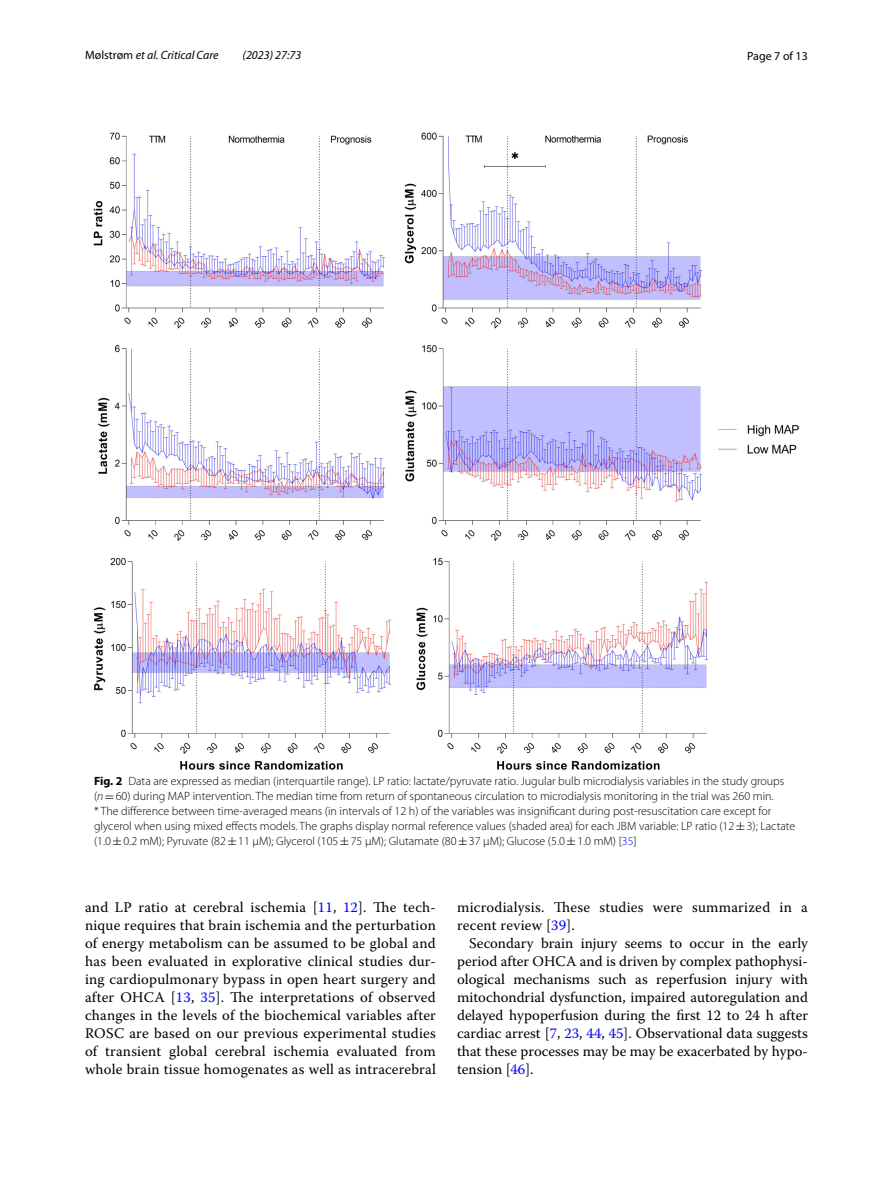
<style>
.page{position:relative;width:893px;height:1187px;background:#fff}
.page>*{position:absolute;margin:0;border:0;box-sizing:border-box;transform-origin:0 0}
.t1{font:14.7px/18px "Warnock Pro";letter-spacing:.015em;color:#000;text-align:justify}
.t2{font:300 12px/15px "Myriad Pro";color:#000}
.t3{font:italic 12px "Myriad Pro";color:#000}
.t4{font:12px "Myriad Pro";color:#000}
.s1{font-style:normal}
.s2{font-weight:700}
.s3{font-style:italic}
.s4{font-family:"MTSY";font-weight:400}
.s5{color:#00f}
</style>
<div class="page">
<img style="left:94px;top:133px;width:705px;height:636px">
<p class="t3" style="left:85px;top:48px;width:135px"><span class="s1">Mølstrøm</span> et al. Critical Care</p>
<p class="t3" style="left:243px;top:48px;width:60px">(2023) 27:73</p>
<p class="t4" style="left:747px;top:48px;width:62px">Page 7 of 13</p>
<p class="t2" style="left:94px;top:773px;width:703px"><span class="s2">Fig. 2</span> Data are expressed as median (interquartile range). LP ratio: lactate/pyruvate ratio. Jugular bulb microdialysis variables in the study groups (<span class="s3">n</span><span class="s4">=</span>60) during MAP intervention. The median time from return of spontaneous circulation to microdialysis monitoring in the trial was 260 min.<br>* The difference between time-averaged means (in intervals of 12 h) of the variables was insignificant during post-resuscitation care except for glycerol when using mixed effects models. The graphs display normal reference values (shaded area) for each JBM variable: LP ratio (12<span class="s4">±</span>3); Lactate (1.0<span class="s4">±</span>0.2 mM); Pyruvate (82<span class="s4">±</span>11 µM); Glycerol (105<span class="s4">±</span>75 µM); Glutamate (80<span class="s4">±</span>37 µM); Glucose (5.0<span class="s4">±</span>1.0 mM) [<span class="s5">35</span>]</p>
<p class="t1" style="left:85px;top:897px;width:352px">and LP ratio at cerebral ischemia [<span class="s5">11</span>, <span class="s5">12</span>]. The tech&shy;nique requires that brain ischemia and the perturbation of energy metabolism can be assumed to be global and has been evaluated in explorative clinical studies dur&shy;ing cardiopulmonary bypass in open heart surgery and after OHCA [<span class="s5">13</span>, <span class="s5">35</span>]. The interpretations of observed changes in the levels of the biochemical variables after ROSC are based on our previous experimental studies of transient global cerebral ischemia evaluated from whole brain tissue homogenates as well as intracerebral</p>
<p class="t1" style="left:457px;top:897px;width:352px">microdialysis. These studies were summarized in a recent review [<span class="s5">39</span>].</p>
<p class="t1" style="left:457px;top:933px;width:352px;text-indent:12px">Secondary brain injury seems to occur in the early period after OHCA and is driven by complex pathophysi&shy;ological mechanisms such as reperfusion injury with mitochondrial dysfunction, impaired autoregulation and delayed hypoperfusion during the first 12 to 24 h after cardiac arrest [<span class="s5">7</span>, <span class="s5">23</span>, <span class="s5">44</span>, <span class="s5">45</span>]. Observational data suggests that these processes may be may be exacerbated by hypo&shy;tension [<span class="s5">46</span>].</p>
</div>
